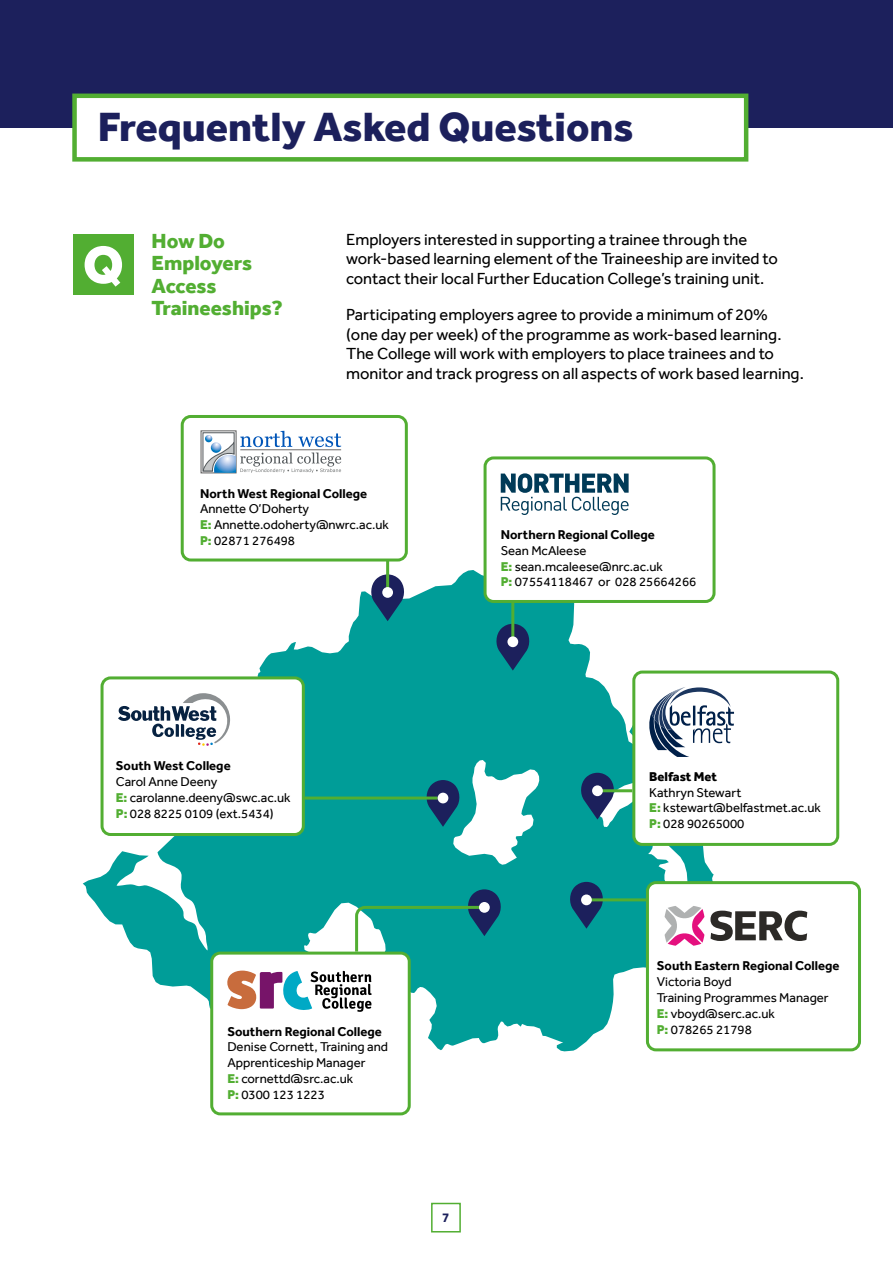
<style>
.page{position:relative;width:893px;height:1263px;background:#fff}
.page>*{position:absolute;margin:0;border:0;box-sizing:border-box;transform-origin:0 0}
.t1{font:800 54px "Effra";color:#fff}
.H3_Section_Start{font:800 42px "Effra";color:#1c205c}
.H3_Master{font:800 21px/22.5px "Effra";color:#52ae32}
.P_Bodytext{font:16.5px/19.5px "Effra";color:#000}
.t2{font:700 13.5px "Effra";color:#1c205c}
.P_Bodytext-2{font:13.2px/15.8px "Effra";color:#000}
.P_Bodytext-3{font:700 13.2px "Effra";color:#000}
.P_Bodytext-4{font:800 13.2px "Effra";color:#000}
.s1{font-weight:800;color:#52ae32}
</style>
<div class="page">
<div style="left:431px;top:1203px;width:30px;height:29px;background:#fff;border:2px solid #52ae32"></div>
<div style="left:0;top:0;width:893px;height:128px;background:#1c205c"></div>
<div style="left:72px;top:94px;width:676px;height:68px;background:#fff;border:4px solid #52ae32"></div>
<svg style="left:83px;top:570px;width:631px;height:481px;fill:#009d98"></svg>
<div style="left:485px;top:458px;width:229px;height:143px;background:#fff;border-radius:9px"></div>
<div style="left:484px;top:456px;width:231px;height:147px;border:3px solid #52ae32;border-radius:9px"></div>
<div style="left:181px;top:415px;width:227px;height:146px;border:3px solid #52ae32;border-radius:9px"></div>
<div style="left:102px;top:678px;width:201px;height:156px;background:#fff;border-radius:9px"></div>
<div style="left:101px;top:676px;width:204px;height:160px;border:3px solid #52ae32;border-radius:9px"></div>
<div style="left:212px;top:953px;width:197px;height:161px;background:#fff;border-radius:9px"></div>
<div style="left:210px;top:951px;width:201px;height:164px;border:3px solid #52ae32;border-radius:9px"></div>
<div style="left:634px;top:672px;width:204px;height:172px;background:#fff;border-radius:9px"></div>
<div style="left:632px;top:670px;width:207px;height:176px;border:3px solid #52ae32;border-radius:9px"></div>
<div style="left:647px;top:883px;width:212px;height:167px;background:#fff;border-radius:9px"></div>
<div style="left:646px;top:881px;width:215px;height:170px;border:3px solid #52ae32;border-radius:9px"></div>
<svg style="left:370px;top:574px;width:36px;height:47px;background:#326383"></svg>
<svg style="left:495px;top:624px;width:36px;height:46px;background:#105475"></svg>
<svg style="left:501px;top:473px;width:128px;height:42px"></svg>
<svg style="left:579px;top:773px;width:36px;height:46px;background:#336182"></svg>
<svg style="left:568px;top:882px;width:36px;height:47px;background:#105675"></svg>
<div style="left:73px;top:235px;width:61px;height:60px;background:#52ae32"></div>
<svg style="left:203px;top:431px;width:138px;height:42px"></svg>
<svg style="left:118px;top:693px;width:112px;height:53px"></svg>
<svg style="left:354px;top:889px;width:148px;height:65px;background:#1d9a94"></svg>
<div style="left:479px;top:902px;width:11px;height:11px;background:#fff;border-radius:50%"></div>
<svg style="left:425px;top:780px;width:36px;height:47px;background:#115676"></svg>
<hr style="left:386px;top:560px;width:3px;height:30px;background:#52ae32">
<div style="left:382px;top:587px;width:11px;height:11px;background:#fff;border-radius:50%"></div>
<hr style="left:511px;top:601px;width:3px;height:41px;background:#52ae32">
<div style="left:507px;top:636px;width:11px;height:11px;background:#fff;border-radius:50%"></div>
<hr style="left:597px;top:789px;width:35px;height:3px;background:#52ae32">
<div style="left:592px;top:785px;width:11px;height:11px;background:#fff;border-radius:50%"></div>
<hr style="left:586px;top:898px;width:60px;height:3px;background:#52ae32">
<div style="left:581px;top:894px;width:11px;height:11px;background:#fff;border-radius:50%"></div>
<svg style="left:227px;top:970px;width:145px;height:42px"></svg>
<svg style="left:649px;top:687px;width:85px;height:70px"></svg>
<hr style="left:305px;top:796px;width:132px;height:3px;background:#52ae32">
<div style="left:438px;top:793px;width:10px;height:10px;background:#fff;border-radius:50%"></div>
<svg style="left:665px;top:906px;width:39px;height:40px"></svg>
<svg style="left:710px;top:911px;width:97px;height:30px"></svg>
<h3 class="H3_Section_Start" style="left:98px;top:101px;width:538px">Frequently Asked Questions</h3>
<h1 class="t1" style="left:83px;top:233px;width:43px">Q</h1>
<h3 class="H3_Master" style="left:152px;top:229px;width:133px">How Do<br>Employers<br>Access<br>Traineeships?</h3>
<p class="P_Bodytext" style="left:346px;top:229px;width:433px">Employers interested in supporting a trainee through the work-based learning element of the Traineeship are invited to contact their local Further Education College’s training unit.</p>
<p class="P_Bodytext" style="left:346px;top:305px;width:459px">Participating employers agree to provide a minimum of 20% (one day per week) of the programme as work-based learning.<br>The College will work with employers to place trainees and to monitor and track progress on all aspects of work based learning.</p>
<p class="P_Bodytext-3" style="left:200px;top:485px;width:169px">North West Regional College</p>
<p class="P_Bodytext-2" style="left:200px;top:501px;width:111px">Annette O’Doherty</p>
<p class="P_Bodytext-2" style="left:200px;top:517px;width:190px"><span class="s1">E:</span> Annette.odoherty@nwrc.ac.uk</p>
<p class="P_Bodytext-2" style="left:200px;top:532px;width:97px"><span class="s1">P:</span> 02871 276498</p>
<p class="P_Bodytext-3" style="left:501px;top:527px;width:156px">Northern Regional College</p>
<p class="P_Bodytext-2" style="left:501px;top:542px;width:87px">Sean McAleese</p>
<p class="P_Bodytext-2" style="left:501px;top:558px;width:164px"><span class="s1">E:</span> sean.mcaleese@nrc.ac.uk</p>
<p class="P_Bodytext-2" style="left:501px;top:574px;width:197px"><span class="s1">P:</span> 07554118467 or 028 25664266</p>
<p class="P_Bodytext-3" style="left:116px;top:758px;width:116px">South West College</p>
<p class="P_Bodytext-2" style="left:116px;top:774px;width:103px">Carol Anne Deeny</p>
<p class="P_Bodytext-2" style="left:116px;top:789px;width:176px"><span class="s1">E:</span> carolanne.deeny@swc.ac.uk</p>
<p class="P_Bodytext-2" style="left:116px;top:805px;width:159px"><span class="s1">P:</span> 028 8225 0109 (ext.5434)</p>
<p class="P_Bodytext-4" style="left:649px;top:769px;width:70px">Belfast Met</p>
<p class="P_Bodytext-2" style="left:649px;top:784px;width:94px">Kathryn Stewart</p>
<p class="P_Bodytext-2" style="left:649px;top:800px;width:173px"><span class="s1">E:</span> kstewart@belfastmet.ac.uk</p>
<p class="P_Bodytext-2" style="left:649px;top:816px;width:97px"><span class="s1">P:</span> 028 90265000</p>
<p class="P_Bodytext-3" style="left:657px;top:958px;width:184px">South Eastern Regional College</p>
<p class="P_Bodytext-2" style="left:657px;top:974px;width:76px">Victoria Boyd</p>
<p class="P_Bodytext-2" style="left:657px;top:989px;width:173px">Training Programmes Manager</p>
<p class="P_Bodytext-2" style="left:657px;top:1005px;width:120px"><span class="s1">E:</span> vboyd@serc.ac.uk</p>
<p class="P_Bodytext-3" style="left:227px;top:1023px;width:156px">Southern Regional College</p>
<p class="P_Bodytext-2" style="left:657px;top:1021px;width:97px"><span class="s1">P:</span> 078265 21798</p>
<p class="P_Bodytext-2" style="left:227px;top:1039px;width:162px">Denise Cornett, Training and<br>Apprenticeship Manager</p>
<p class="P_Bodytext-2" style="left:227px;top:1070px;width:127px"><span class="s1">E:</span> cornettd@src.ac.uk</p>
<p class="P_Bodytext-2" style="left:227px;top:1086px;width:99px"><span class="s1">P:</span> 0300 123 1223</p>
<p class="t2" style="left:442px;top:1209px;width:9px">7</p>
</div>
